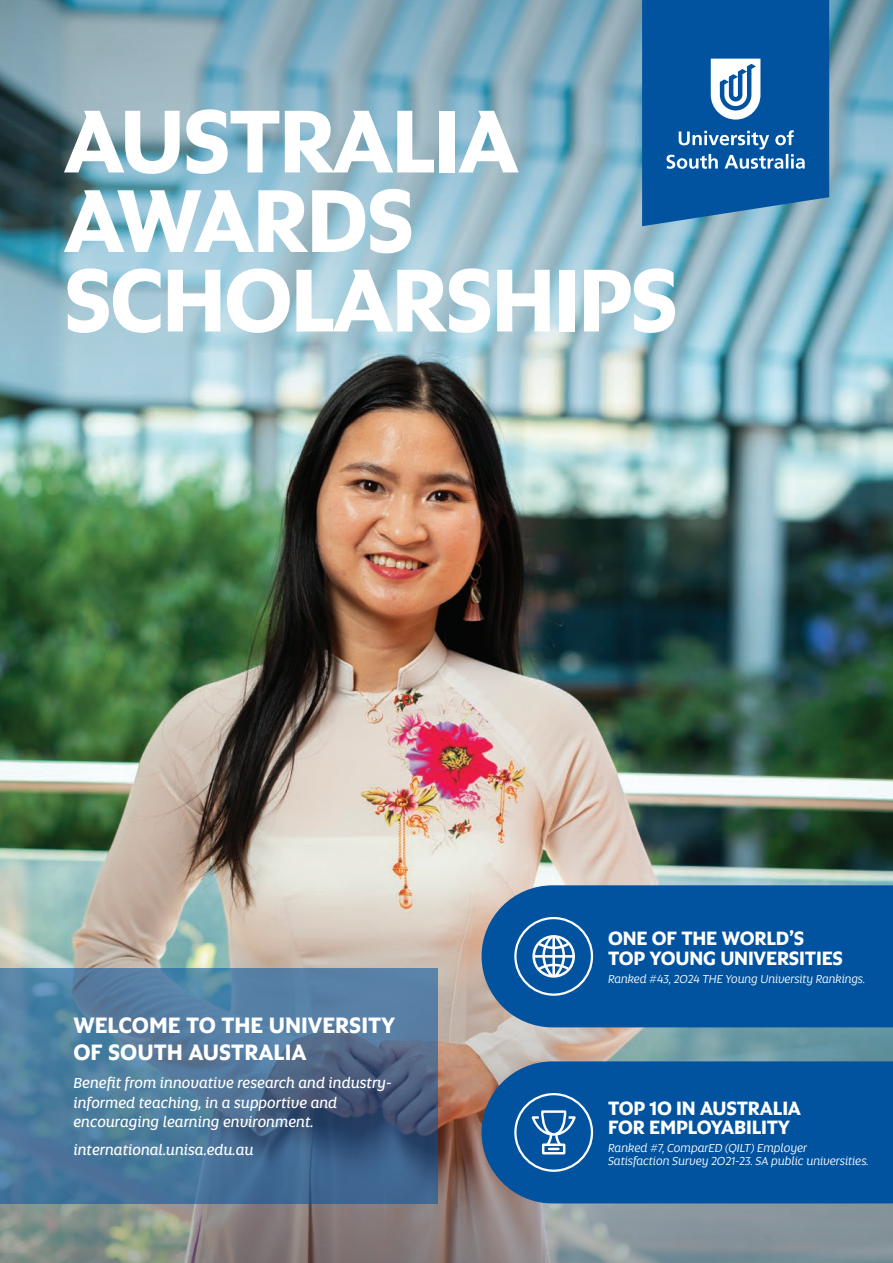
<style>
.page{position:relative;width:893px;height:1263px;background:#fff}
.page>*{position:absolute;margin:0;border:0;box-sizing:border-box;transform-origin:0 0}
.t1{font:700 90px/79.5px "Altis Uni SA";letter-spacing:-.025em;color:#fff}
.t2{font:700 22.5px/27px "Altis Uni SA";color:#fff}
.t3{font:700 19.5px/19.5px "Altis Uni SA";letter-spacing:-.01em;color:#fff}
.t4{font:italic 15px/19.5px "Altis Uni SA";letter-spacing:-.005em;color:#fff}
.t5{font:italic 12px/13.5px "Altis Uni SA";letter-spacing:-.01em;color:#fff}
</style>
<div class="page">
<img style="left:0;top:480px;width:893px;height:408px">
<img style="left:0;top:0;width:893px;height:480px">
<img style="left:0;top:888px;width:893px;height:375px">
<svg style="left:642px;top:0;width:187px;height:226px;background:#1e67aa"></svg>
<svg style="left:0;top:968px;width:438px;height:235px;background:#4c7396"></svg>
<div style="left:482px;top:1061px;width:411px;height:142px;background:#0153a0"></div>
<div style="left:514px;top:1093px;width:79px;height:79px;border:2px solid #fff;border-radius:50%"></div>
<div style="left:482px;top:885px;width:411px;height:142px;background:#0153a0"></div>
<div style="left:514px;top:917px;width:79px;height:79px;border:2px solid #fff;border-radius:50%"></div>
<svg style="left:532px;top:935px;width:43px;height:43px"></svg>
<svg style="left:532px;top:1110px;width:44px;height:44px"></svg>
<p class="t1" style="left:64px;top:96px;width:616px">AUSTRALIA<br>AWARDS<br>SCHOLARSHIPS</p>
<p class="t2" style="left:73px;top:1010px;width:323px">WELCOME TO THE UNIVERSITY<br>OF SOUTH AUSTRALIA</p>
<p class="t4" style="left:73px;top:1072px;width:320px">Benefit from innovative research and industry&shy;informed teaching, in a supportive and encouraging learning environment.</p>
<p class="t4" style="left:73px;top:1139px;width:182px">international.unisa.edu.au</p>
<p class="t3" style="left:608px;top:928px;width:236px">ONE OF THE WORLD’S<br>TOP YOUNG UNIVERSITIES</p>
<p class="t5" style="left:608px;top:971px;width:259px">Ranked #43, 2024 THE Young University Rankings.</p>
<p class="t3" style="left:608px;top:1097px;width:195px">TOP 10 IN AUSTRALIA<br>FOR EMPLOYABILITY</p>
<p class="t5" style="left:608px;top:1141px;width:262px">Ranked #7, ComparED (QILT) Employer<br>Satisfaction Survey 2021-23. SA public universities.</p>
</div>
